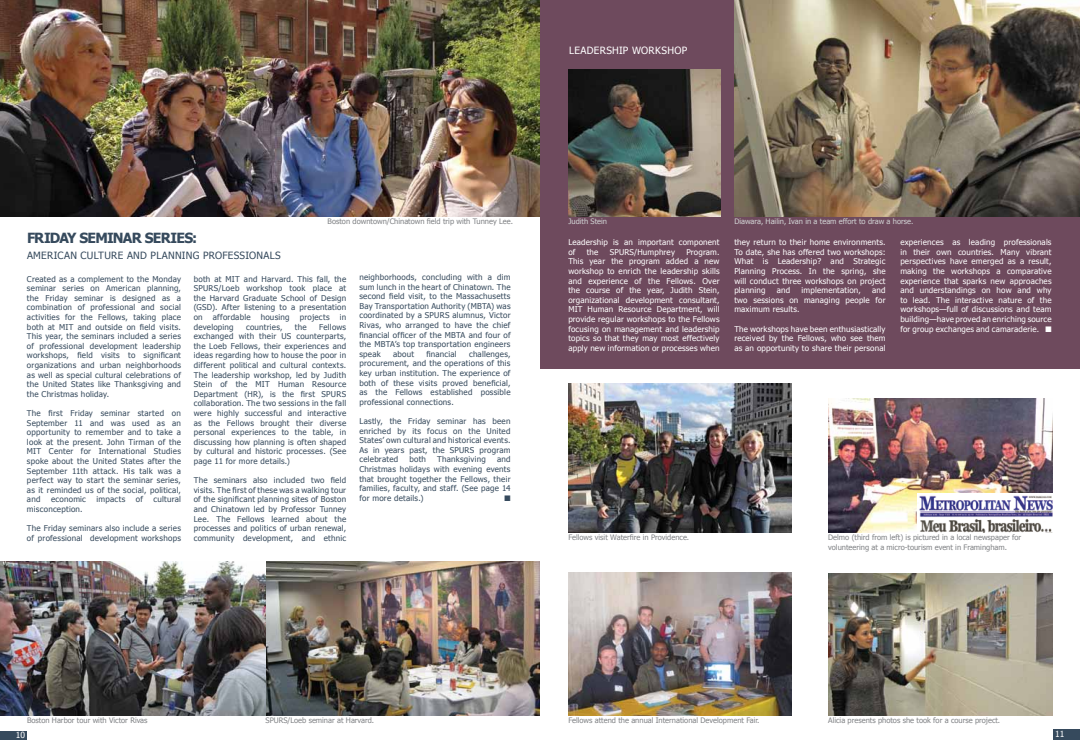
<style>
.page{position:relative;width:1080px;height:756px;background:#fff}
.page>*{position:absolute;margin:0;border:0;box-sizing:border-box;transform-origin:0 0}
.t1{font:700 14px "Tahoma";letter-spacing:-.065em;color:#364a5d}
.t2{font:10px "Tahoma";letter-spacing:.03em;color:#364a5d}
.t3{font:10px "Tahoma";letter-spacing:.03em;color:#fff}
.t4{font:8.5px "Tahoma";color:#fff}
.t5{font:8px/9.6px "Tahoma";letter-spacing:.03em;color:#364a5d;text-align:justify}
.t6{font:8px/9.6px "Tahoma";letter-spacing:.02em;color:#fff;text-align:justify}
.t7{font:8px "Zapf Dingbats ITC";color:#364a5d}
.t8{font:7.5px/10px "Tahoma";color:#808285}
.t9{font:7.5px "Tahoma";color:#d1d3d4}
</style>
<div class="page">
<img style="left:0;top:561px;width:540px;height:154px">
<img style="left:0;top:0;width:540px;height:216px">
<div style="left:540px;top:0;width:540px;height:369px;background:#6e4a5d"></div>
<img style="left:569px;top:69px;width:152px;height:147px">
<img style="left:734px;top:0;width:346px;height:216px">
<img style="left:828px;top:573px;width:225px;height:143px">
<img style="left:568px;top:573px;width:224px;height:143px">
<img style="left:828px;top:399px;width:225px;height:133px">
<img style="left:918px;top:494px;width:135px;height:38px">
<div style="left:0;top:731px;width:27px;height:9px;background:#364a5d"></div>
<img style="left:568px;top:384px;width:224px;height:148px">
<div style="left:1053px;top:729px;width:27px;height:11px;background:#364a5d"></div>
<p class="t3" style="left:569px;top:44px;width:38px">Leadership</p>
<p class="t3" style="left:632px;top:44px;width:57px">WORKSHOP</p>
<h1 class="t1" style="left:27px;top:229px;width:172px">FRIDAY SE MINAR SE RIES:</h1>
<p class="t2" style="left:27px;top:249px;width:67px">Am erican Cultur</p>
<p class="t2" style="left:118px;top:249px;width:58px">e anD Planning</p>
<p class="t2" style="left:203px;top:249px;width:73px">Professionals</p>
<p class="t8" style="left:328px;top:216px;width:187px">Boston downtown/Chinatown field trip with Tunney Lee.</p>
<p class="t5" style="left:27px;top:274px;width:155px">Created as a complement to the Monday seminar series on American planning, the Friday seminar is designed as a combination of professional and social activities for the Fellows, taking place both at MIT and outside on field visits.<br>This year, the seminars included a series of professional development leadership workshops, field visits to significant organizations and urban neighborhoods as well as special cultural celebrations of the United States like Thanksgiving and the Christmas holiday.</p>
<p class="t5" style="left:27px;top:408px;width:156px">The first Friday seminar started on September 11 and was used as an opportunity to remember and to take a look at the present. John Tirman of the MIT Center for International Studies spoke about the United States after the September 11th attack. His talk was a perfect way to start the seminar series, as it reminded us of the social, political, and</p>
<p class="t5" style="left:51px;top:494px;width:36px">economic</p>
<p class="t5" style="left:97px;top:494px;width:30px">impacts</p>
<p class="t5" style="left:136px;top:494px;width:9px">of</p>
<p class="t5" style="left:154px;top:494px;width:29px">cultural</p>
<p class="t5" style="left:27px;top:504px;width:57px">misconception.</p>
<p class="t5" style="left:27px;top:523px;width:155px">The Friday seminars also include a series of professional development workshops</p>
<p class="t5" style="left:194px;top:274px;width:154px">both at MIT and Harvard. This fall, the SPURS/Loeb workshop took place at the Harvard Graduate School of Design (GSD). After listening to a presentation on</p>
<p class="t5" style="left:213px;top:312px;width:39px">affordable</p>
<p class="t5" style="left:261px;top:312px;width:30px">housing</p>
<p class="t5" style="left:300px;top:312px;width:31px">projects</p>
<p class="t5" style="left:340px;top:312px;width:8px">in</p>
<p class="t5" style="left:194px;top:322px;width:41px">developing</p>
<p class="t5" style="left:246px;top:322px;width:38px">countries,</p>
<p class="t5" style="left:295px;top:322px;width:13px">the</p>
<p class="t5" style="left:194px;top:322px;width:154px;text-indent:125px">Fellows exchanged with their US counterparts, the Loeb Fellows, their experiences and ideas regarding how to house the poor in different political and cultural contexts.<br>The leadership workshop, led by Judith Stein of the MIT Human Resource Department (HR), is the first SPURS collaboration. The two sessions in the fall were highly successful and interactive as the Fellows brought their diverse personal experiences to the table, in discussing how planning is often shaped by cultural and historic processes. (See page 11 for more details.)</p>
<p class="t5" style="left:194px;top:475px;width:154px">The seminars also included two field visits. The first of these was a walking tour of the significant planning sites of Boston and Chinatown led by Professor Tunney Lee. The Fellows learned about the processes and politics of urban renewal, community development, and ethnic</p>
<p class="t5" style="left:359px;top:272px;width:153px">neighborhoods, concluding with a dim sum lunch in the heart of Chinatown. The second field visit, to the Massachusetts Bay Transportation Authority (MBTA) was coordinated by a SPURS alumnus, Victor Rivas, who arranged to have the chief financial officer of the MBTA and four of the MBTA’s top transportation engineers speak</p>
<p class="t5" style="left:393px;top:349px;width:23px">about</p>
<p class="t5" style="left:426px;top:349px;width:32px">financial</p>
<p class="t5" style="left:359px;top:349px;width:153px;text-indent:110px">challenges, procurement, and the operations of this key urban institution. The experience of both of these visits proved beneficial, as the Fellows established possible professional connections.</p>
<p class="t5" style="left:359px;top:416px;width:153px">Lastly, the Friday seminar has been enriched by its focus on the United States’ own cultural and historical events.<br>As in years past, the SPURS program celebrated</p>
<p class="t5" style="left:359px;top:454px;width:153px;text-indent:138px">and Christmas holidays with evening events that brought together the Fellows, their families, faculty, and staff. (See page 14 for more details.)</p>
<p class="t5" style="left:409px;top:454px;width:18px">both</p>
<p class="t5" style="left:437px;top:454px;width:50px">Thanksgiving</p>
<p class="t7" style="left:504px;top:495px;width:8px">■</p>
<p class="t9" style="left:568px;top:217px;width:40px">Judith Stein</p>
<p class="t9" style="left:734px;top:217px;width:180px">Diawara, Hailin, Ivan in a team effort to draw a horse.</p>
<p class="t6" style="left:568px;top:247px;width:153px;text-indent:118px">Program.<br>This year the program added a new workshop to enrich the leadership skills and experience of the Fellows. Over the course of the year, Judith Stein, organizational development consultant, MIT Human Resource Department, will provide regular workshops to the Fellows focusing on management and leadership topics so that they may most effectively apply new information or processes when</p>
<p class="t6" style="left:734px;top:237px;width:153px">they return to their home environments.<br>To date, she has offered two workshops:<br>What is Leadership? and Strategic Planning Process. In the spring, she will conduct three workshops on project planning</p>
<p class="t6" style="left:568px;top:237px;width:153px">Leadership is an important component of</p>
<p class="t6" style="left:587px;top:247px;width:13px">the</p>
<p class="t6" style="left:610px;top:247px;width:67px">SPURS/Humphrey</p>
<p class="t6" style="left:734px;top:285px;width:153px;text-indent:138px">and two sessions on managing people for maximum results.</p>
<p class="t6" style="left:734px;top:324px;width:153px">The workshops have been enthusiastically received by the Fellows, who see them as an opportunity to share their personal</p>
<p class="t6" style="left:777px;top:285px;width:15px">and</p>
<p class="t6" style="left:802px;top:285px;width:61px">implementation,</p>
<p class="t6" style="left:900px;top:237px;width:153px">experiences as leading professionals in their own countries. Many vibrant perspectives have emerged as a result, making the workshops a comparative experience that sparks new approaches and understandings on how and why to lead. The interactive nature of the workshops—full of discussions and team building—have proved an enriching source for group exchanges and camaraderie. ■</p>
<p class="t8" style="left:568px;top:532px;width:122px">Fellows visit Waterfire in Providence.</p>
<p class="t8" style="left:828px;top:532px;width:195px">Delmo (third from left) is pictured in a local newspaper for volunteering at a micro-tourism event in Framingham.</p>
<p class="t8" style="left:27px;top:715px;width:122px">Boston Harbor tour with Victor Rivas</p>
<p class="t8" style="left:265px;top:715px;width:110px">SPURS/Loeb seminar at Harvard.</p>
<p class="t8" style="left:568px;top:715px;width:193px">Fellows attend the annual International Development Fair.</p>
<p class="t8" style="left:828px;top:715px;width:173px">Alicia presents photos she took for a course project.</p>
<p class="t4" style="left:16px;top:730px;width:11px">10</p>
<p class="t4" style="left:1055px;top:729px;width:11px">11</p>
</div>
